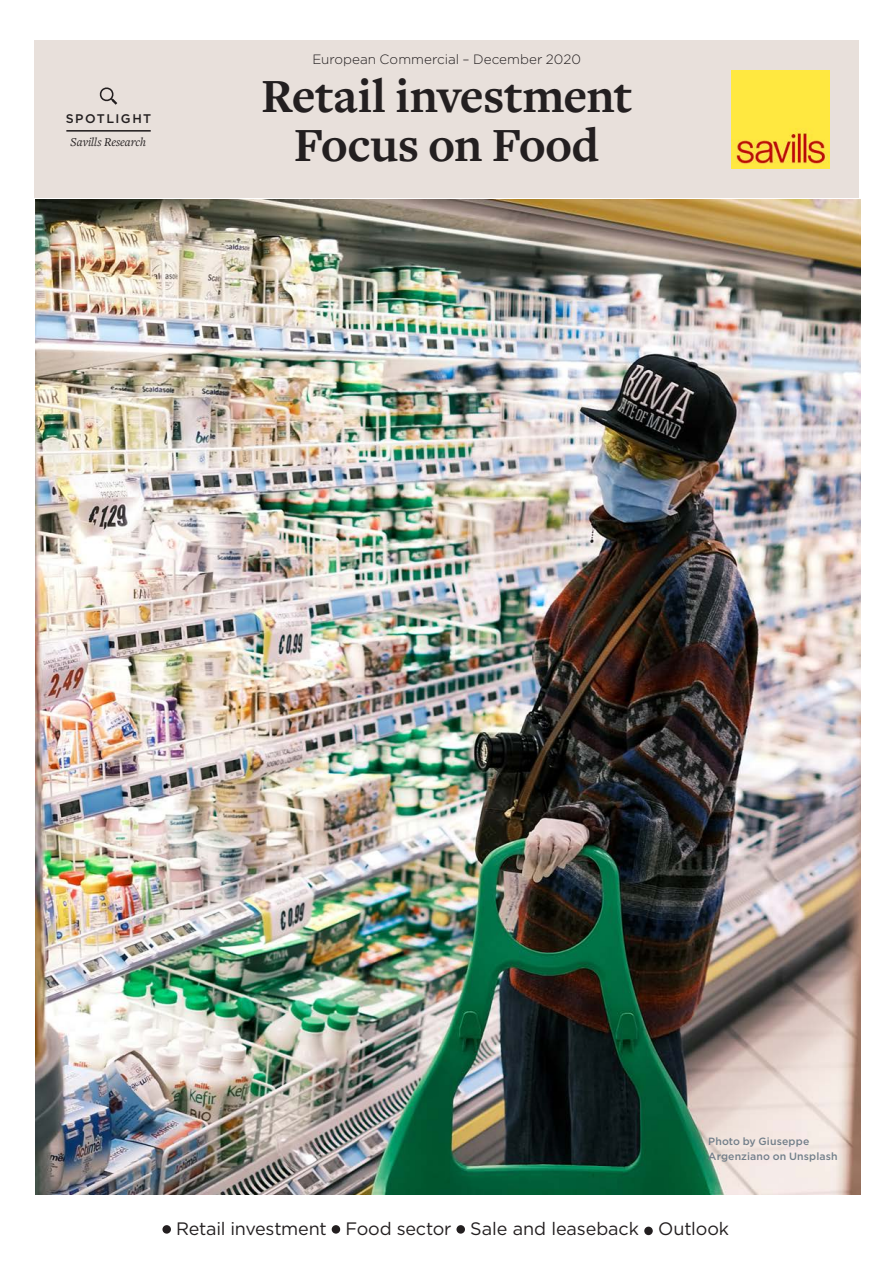
<style>
.page{position:relative;width:893px;height:1263px;background:#fff}
.page>*{position:absolute;margin:0;border:0;box-sizing:border-box;transform-origin:0 0}
.t1{font:700 49.5px/49.5px "Freight Text Pro";letter-spacing:-.015em;color:#231f20;text-align:center}
.t2{font:18px "Gotham";letter-spacing:-.01em;color:#231f20}
.t3{font:300 13.5px "Gotham";letter-spacing:.005em;color:#231f20}
.t4{font:italic 12.45px "Freight Text Pro";color:#231f20}
.t5{font:500 12.45px "Gotham";letter-spacing:.115em;color:#231f20}
.t6{font:500 10.5px/14.2px "Gotham";letter-spacing:.015em;color:#727f8a}
</style>
<div class="page">
<div style="left:34px;top:41px;width:825px;height:157px;background:#e8e0db"></div>
<hr style="left:66px;top:130px;width:85px;height:2px;background:#231f20">
<svg style="left:99px;top:87px;width:19px;height:18px"></svg>
<img style="left:732px;top:70px;width:97px;height:98px">
<div style="left:162px;top:1225px;width:9px;height:8px;background:#231f20;border-radius:50%"></div>
<div style="left:332px;top:1225px;width:8px;height:8px;background:#231f20;border-radius:50%"></div>
<div style="left:456px;top:1225px;width:9px;height:8px;background:#231f20;border-radius:50%"></div>
<svg style="left:644px;top:1226px;width:9px;height:9px"></svg>
<img style="left:35px;top:199px;width:825px;height:995px">
<p class="t5" style="left:66px;top:111px;width:87px">SPOTLIGHT</p>
<p class="t4" style="left:71px;top:134px;width:77px">Savills Research</p>
<p class="t3" style="left:312px;top:51px;width:270px">European Commercial – December 2020</p>
<h1 class="t1" style="left:261px;top:70px;width:372px">Retail investment<br>Focus on Food</h1>
<p class="t6" style="left:708px;top:1134px;width:131px">Photo by Giuseppe<br>Argenziano on Unsplash</p>
<p class="t2" style="left:176px;top:1217px;width:554px">Retail investment Food sector Sale and leaseback Outlook</p>
</div>
